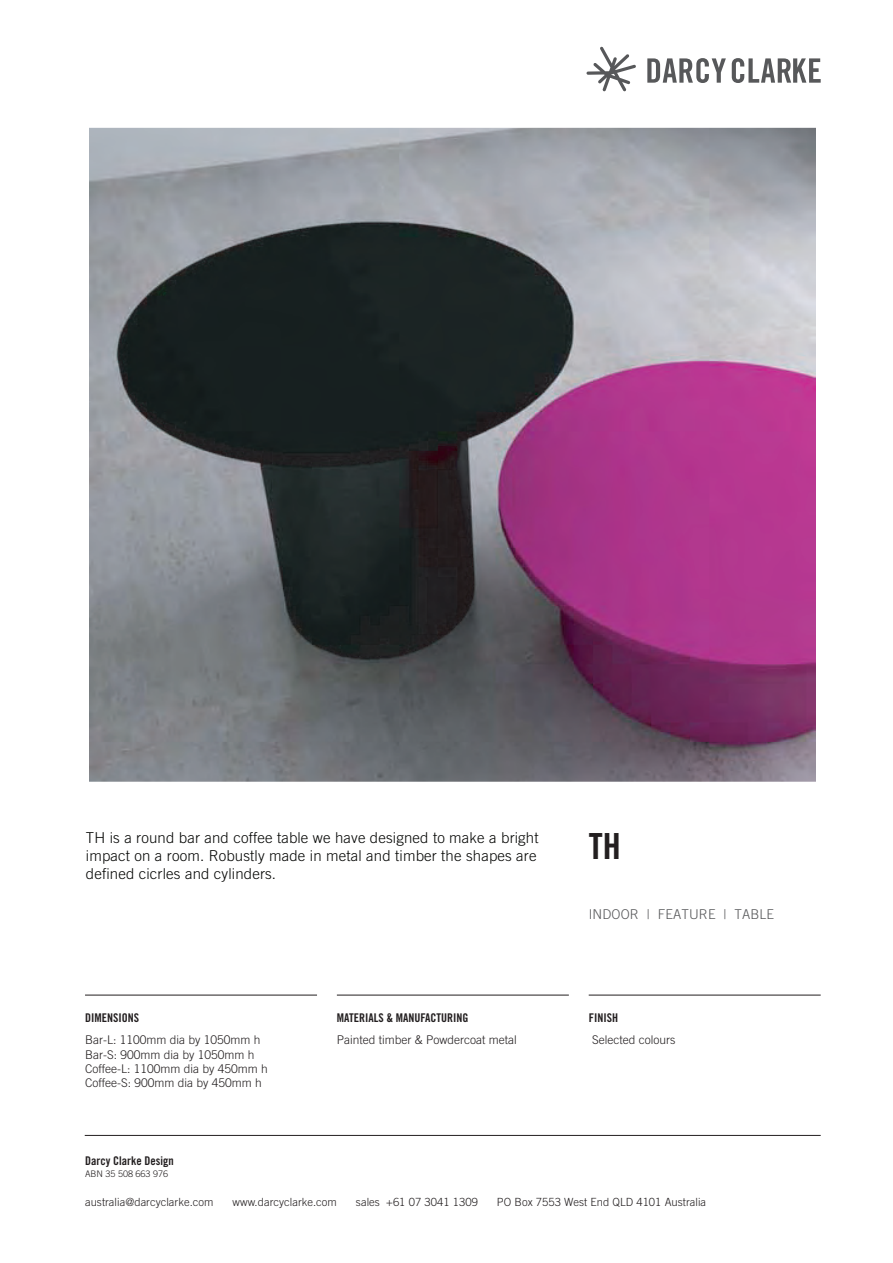
<style>
.page{position:relative;width:893px;height:1263px;background:#fff}
.page>*{position:absolute;margin:0;border:0;box-sizing:border-box;transform-origin:0 0}
.t1{font:36px "Trade Gothic Bold Cond Twenty";color:#231f20}
.t2{font:300 15px/18px "Trade Gothic";letter-spacing:.01em;color:#040503}
.t3{font:300 13.5px "Trade Gothic";letter-spacing:.01em;color:#57585a}
.t4{font:300 12px/14.4px "Trade Gothic";color:#231f20}
.t5{font:12px "Trade Gothic Bold Cond Twenty";color:#231f20}
.t6{font:300 11.25px "Trade Gothic";letter-spacing:.005em;color:#231f20}
.t7{font:300 9px "Trade Gothic";color:#231f20}
</style>
<div class="page">
<svg style="left:647px;top:58px;width:79px;height:25px"></svg>
<svg style="left:732px;top:58px;width:89px;height:25px"></svg>
<svg style="left:586px;top:47px;width:50px;height:44px"></svg>
<svg style="left:84px;top:1135px;width:737px;height:1px"></svg>
<svg style="left:85px;top:995px;width:232px;height:1px"></svg>
<svg style="left:336px;top:995px;width:233px;height:1px"></svg>
<svg style="left:588px;top:995px;width:233px;height:1px"></svg>
<img style="left:90px;top:128px;width:726px;height:654px">
<p class="t2" style="left:86px;top:829px;width:454px">TH is a round bar and coffee table we have designed to make a bright impact on a room. Robustly made in metal and timber the shapes are defined cicrles and cylinders.</p>
<h1 class="t1" style="left:589px;top:825px;width:34px">TH</h1>
<p class="t3" style="left:589px;top:906px;width:187px">INDOOR | FEATURE | TABLE</p>
<p class="t5" style="left:85px;top:1011px;width:55px">DIMENSIONS</p>
<p class="t4" style="left:85px;top:1032px;width:184px">Bar-L: 1100mm dia by 1050mm h<br>Bar-S: 900mm dia by 1050mm h<br>Coffee-L: 1100mm dia by 450mm h<br>Coffee-S: 900mm dia by 450mm h</p>
<p class="t5" style="left:337px;top:1011px;width:133px">MATERIALS &amp; MANUFACTURING</p>
<p class="t4" style="left:337px;top:1032px;width:182px">Painted timber &amp; Powdercoat metal</p>
<p class="t5" style="left:589px;top:1011px;width:31px">FINISH</p>
<p class="t4" style="left:592px;top:1032px;width:85px">Selected colours</p>
<p class="t5" style="left:85px;top:1153px;width:90px">Darcy Clarke Design</p>
<p class="t7" style="left:85px;top:1169px;width:85px">ABN 35 508 663 976</p>
<p class="t6" style="left:85px;top:1195px;width:130px">australia@darcyclarke.com</p>
<p class="t6" style="left:233px;top:1195px;width:106px">www.darcyclarke.com</p>
<p class="t6" style="left:356px;top:1195px;width:123px">sales +61 07 3041 1309</p>
<p class="t6" style="left:497px;top:1195px;width:211px">PO Box 7553 West End QLD 4101 Australia</p>
</div>
